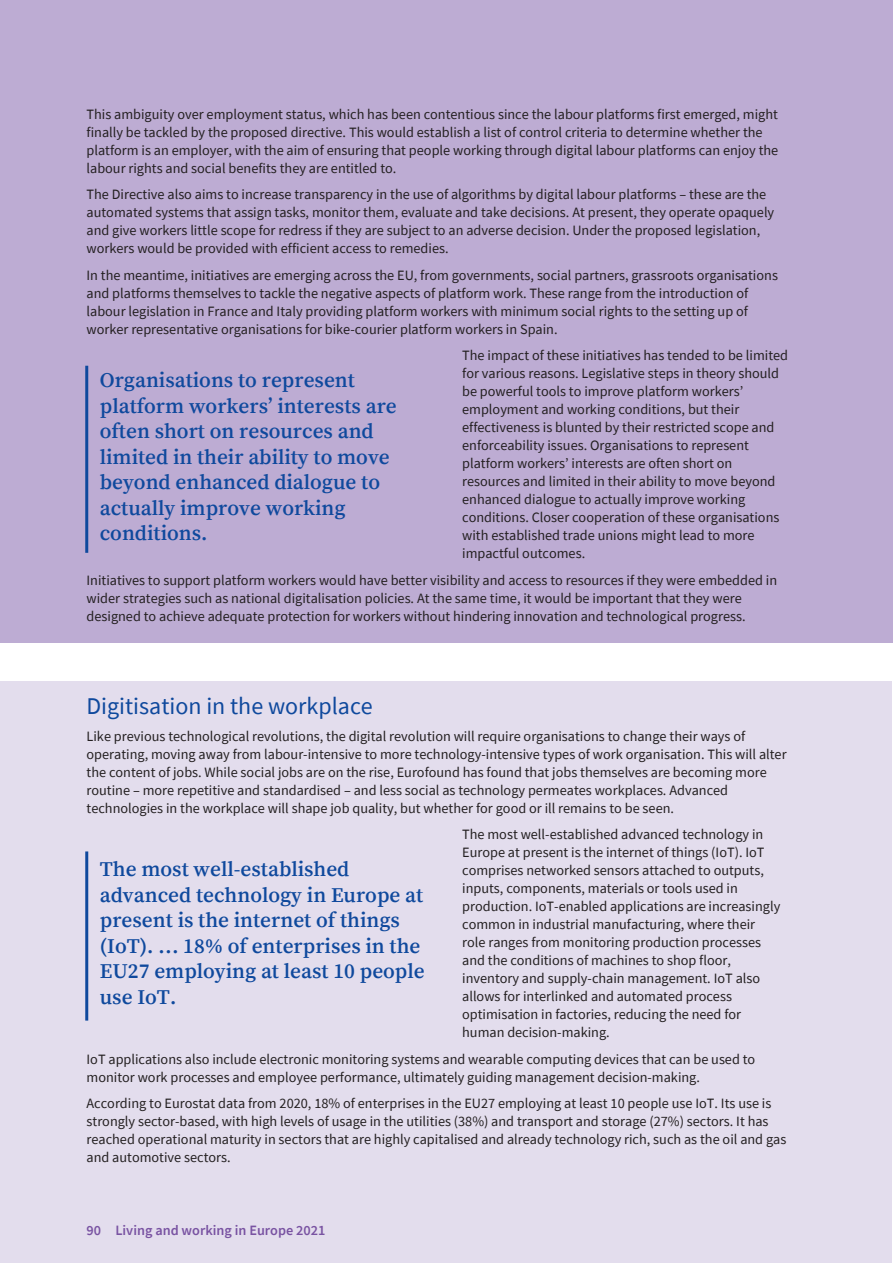
<style>
.page{position:relative;width:893px;height:1263px;background:#fff}
.page>*{position:absolute;margin:0;border:0;box-sizing:border-box;transform-origin:0 0}
.t1{font:24px "Source Sans Pro";color:#0f499d}
.t2{font:600 21px/25.5px "Source Serif Pro";color:#0f499d}
.t3{font:14.25px/18px "Source Sans Pro";color:#231f20}
.t4{font:600 14.25px "Source Sans Pro";color:#7953a2}
</style>
<div class="page">
<div style="left:0;top:682px;width:892px;height:581px;background:#e3dded"></div>
<div style="left:0;top:0;width:893px;height:642px;background:#bdacd3"></div>
<hr style="left:85px;top:366px;width:3px;height:187px;background:#0f499d">
<hr style="left:85px;top:851px;width:3px;height:169px;background:#0f499d">
<p class="t3" style="left:87px;top:104px;width:693px">This ambiguity over employment status, which has been contentious since the labour platforms first emerged, might finally be tackled by the proposed directive. This would establish a list of control criteria to determine whether the platform is an employer, with the aim of ensuring that people working through digital labour platforms can enjoy the labour rights and social benefits they are entitled to.</p>
<p class="t3" style="left:87px;top:185px;width:689px">The Directive also aims to increase transparency in the use of algorithms by digital labour platforms – these are the automated systems that assign tasks, monitor them, evaluate and take decisions. At present, they operate opaquely and give workers little scope for redress if they are subject to an adverse decision. Under the proposed legislation, workers would be provided with efficient access to remedies.</p>
<p class="t3" style="left:87px;top:265px;width:693px">In the meantime, initiatives are emerging across the EU, from governments, social partners, grassroots organisations and platforms themselves to tackle the negative aspects of platform work. These range from the introduction of labour legislation in France and Italy providing platform workers with minimum social rights to the setting up of worker representative organisations for bike-courier platform workers in Spain.</p>
<p class="t3" style="left:462px;top:346px;width:327px">The impact of these initiatives has tended to be limited for various reasons. Legislative steps in theory should be powerful tools to improve platform workers’ employment and working conditions, but their effectiveness is blunted by their restricted scope and enforceability issues. Organisations to represent platform workers’ interests are often short on resources and limited in their ability to move beyond enhanced dialogue to actually improve working conditions. Closer cooperation of these organisations with established trade unions might lead to more impactful outcomes.</p>
<p class="t3" style="left:87px;top:570px;width:692px">Initiatives to support platform workers would have better visibility and access to resources if they were embedded in wider strategies such as national digitalisation policies. At the same time, it would be important that they were designed to achieve adequate protection for workers without hindering innovation and technological progress.</p>
<p class="t2" style="left:100px;top:368px;width:298px">Organisations to represent platform workers’ interests are often short on resources and limited in their ability to move beyond enhanced dialogue to actually improve working conditions.</p>
<p class="t1" style="left:87px;top:691px;width:288px">Digitisation in the workplace</p>
<p class="t3" style="left:87px;top:727px;width:702px">Like previous technological revolutions, the digital revolution will require organisations to change their ways of operating, moving away from labour-intensive to more technology-intensive types of work organisation. This will alter the content of jobs. While social jobs are on the rise, Eurofound has found that jobs themselves are becoming more routine – more repetitive and standardised – and less social as technology permeates workplaces. Advanced technologies in the workplace will shape job quality, but whether for good or ill remains to be seen.</p>
<p class="t3" style="left:462px;top:825px;width:320px">The most well-established advanced technology in Europe at present is the internet of things (IoT). IoT comprises networked sensors attached to outputs, inputs, components, materials or tools used in production. IoT-enabled applications are increasingly common in industrial manufacturing, where their role ranges from monitoring production processes and the conditions of machines to shop floor, inventory and supply-chain management. IoT also allows for interlinked and automated process optimisation in factories, reducing the need for human decision-making.</p>
<p class="t3" style="left:87px;top:1050px;width:670px">IoT applications also include electronic monitoring systems and wearable computing devices that can be used to monitor work processes and employee performance, ultimately guiding management decision-making.</p>
<p class="t3" style="left:87px;top:1094px;width:701px">According to Eurostat data from 2020, 18% of enterprises in the EU27 employing at least 10 people use IoT. Its use is strongly sector-based, with high levels of usage in the utilities (38%) and transport and storage (27%) sectors. It has reached operational maturity in sectors that are highly capitalised and already technology rich, such as the oil and gas and automotive sectors.</p>
<p class="t2" style="left:100px;top:857px;width:326px">The most well-established advanced technology in Europe at present is the internet of things (IoT). … 18% of enterprises in the<br>EU27 employing at least 10 people use IoT.</p>
<p class="t4" style="left:87px;top:1221px;width:240px">90 Living and working in Europe 2021</p>
</div>
